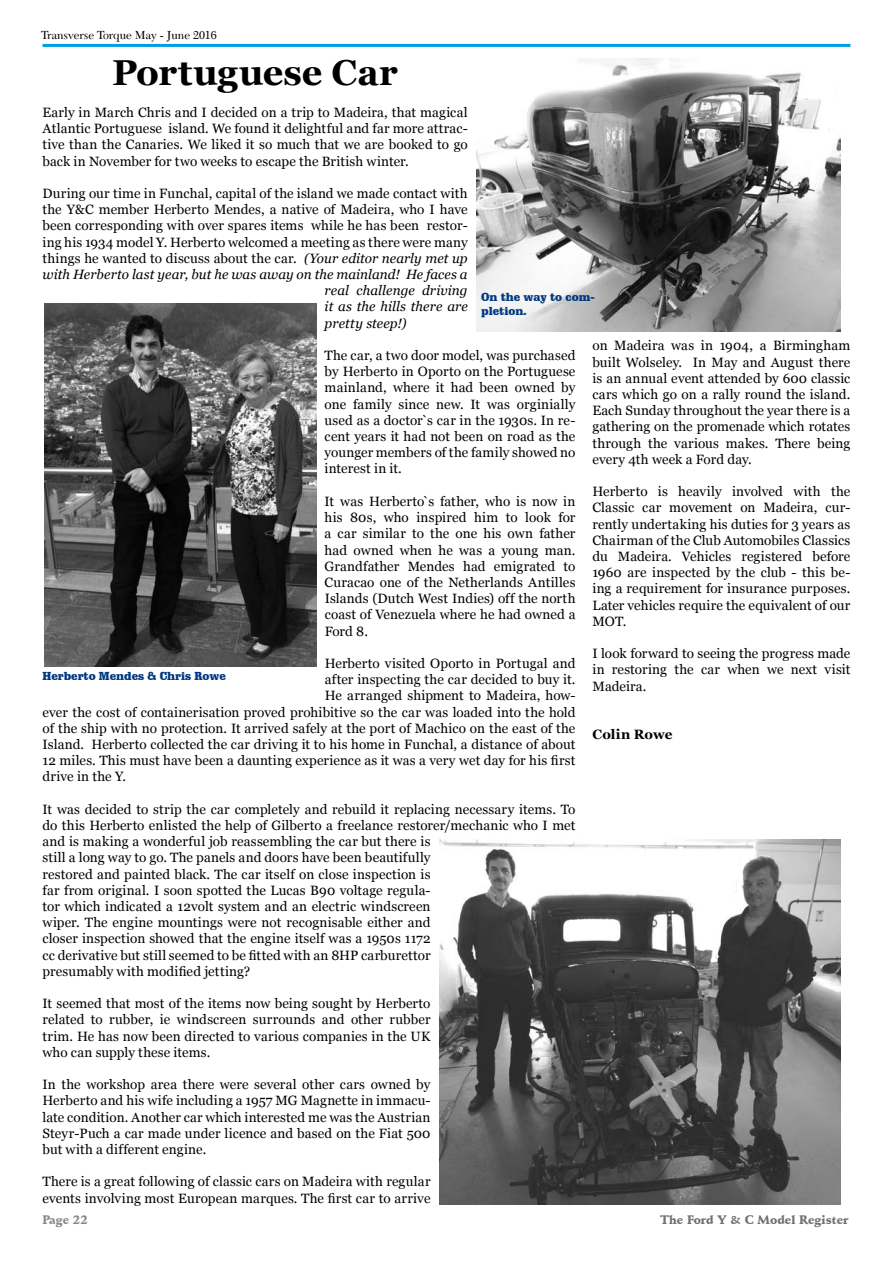
<style>
.page{position:relative;width:893px;height:1263px;background:#fff}
.page>*{position:absolute;margin:0;border:0;box-sizing:border-box;transform-origin:0 0}
.t1{font:700 36px "Georgia";color:#000}
.t2{font:13.5px/16.2px "Georgia";letter-spacing:.01em;color:#000;text-align:justify}
.t3{font:italic 13.5px "Georgia";letter-spacing:.005em;color:#000}
.t4{font:700 13.5px "Georgia";letter-spacing:.005em;color:#000}
.t5{font:12px "Transitional 511 BT";color:#000}
.t6{font:900 12px "Schneidler BT";color:#707173}
.t7{font:900 12px "Schneidler BT";color:#878889}
.t8{font:900 11.25px/13.5px "Schadow BT";color:#003882}
.s1{font-style:italic}
</style>
<div class="page">
<hr style="left:43px;top:44px;width:807px;height:3px;background:#009ee0">
<img style="left:44px;top:303px;width:272px;height:364px">
<img style="left:439px;top:840px;width:401px;height:364px">
<img style="left:476px;top:59px;width:365px;height:273px">
<p class="t5" style="left:41px;top:28px;width:177px">Transverse Torque May - June 2016</p>
<h1 class="t1" style="left:112px;top:52px;width:287px">Portuguese Car</h1>
<p class="t2" style="left:43px;top:104px;width:427px">Early in March Chris and I decided on a trip to Madeira, that magical Atlantic Portuguese island. We found it delightful and far more attrac&shy;tive than the Canaries. We liked it so much that we are booked to go back in November for two weeks to escape the British winter.</p>
<p class="t2" style="left:43px;top:185px;width:427px">During our time in Funchal, capital of the island we made contact with</p>
<p class="t2" style="left:43px;top:201px;width:427px">the Y&amp;C member Herberto Mendes, a native of Madeira, who I have</p>
<p class="t2" style="left:43px;top:218px;width:427px">been corresponding with over spares items while he has been restor-</p>
<p class="t2" style="left:43px;top:234px;width:427px">ing his 1934 model Y. Herberto welcomed a meeting as there were many</p>
<p class="t2" style="left:43px;top:250px;width:427px">things he wanted to discuss about the car. <span class="s1">(Your editor nearly met up</span></p>
<p class="t3" style="left:43px;top:267px;width:427px">with Herberto last year, but he was away on the mainland! He faces a</p>
<p class="t3" style="left:325px;top:283px;width:145px">real challenge driving</p>
<p class="t3" style="left:325px;top:299px;width:145px">it as the hills there are</p>
<p class="t3" style="left:325px;top:315px;width:84px">pretty steep!)</p>
<p class="t2" style="left:325px;top:347px;width:252px">The car, a two door model, was purchased by Herberto in Oporto on the Portuguese mainland, where it had been owned by one family since new. It was orginially used as a doctor`s car in the 1930s. In re&shy;cent years it had not been on road as the younger members of the family showed no interest in it.</p>
<p class="t2" style="left:325px;top:493px;width:252px">It was Herberto`s father, who is now in his 80s, who inspired him to look for a car similar to the one his own father had owned when he was a young man.<br>Grandfather Mendes had emigrated to Curacao one of the Netherlands Antilles Islands (Dutch West Indies) off the north coast of Venezuela where he had owned a Ford 8.</p>
<p class="t2" style="left:325px;top:655px;width:252px">Herberto visited Oporto in Portugal and</p>
<p class="t2" style="left:325px;top:671px;width:252px">after inspecting the car decided to buy it.</p>
<p class="t2" style="left:325px;top:687px;width:252px">He arranged shipment to Madeira, how-</p>
<p class="t2" style="left:43px;top:704px;width:534px">ever the cost of containerisation proved prohibitive so the car was loaded into the hold</p>
<p class="t2" style="left:43px;top:720px;width:534px">of the ship with no protection. It arrived safely at the port of Machico on the east of the</p>
<p class="t2" style="left:43px;top:736px;width:534px">Island. Herberto collected the car driving it to his home in Funchal, a distance of about</p>
<p class="t2" style="left:43px;top:752px;width:534px">12 miles. This must have been a daunting experience as it was a very wet day for his first</p>
<p class="t2" style="left:43px;top:768px;width:85px">drive in the Y.</p>
<p class="t2" style="left:43px;top:801px;width:534px;text-align:left">It was decided to strip the car completely and rebuild it replacing necessary items. To do this Herberto enlisted the help of Gilberto a freelance restorer/mechanic who I met and is making a wonderful job reassembling the car but there is<br>still a long way to go. The panels and doors have been beautifully<br>restored and painted black. The car itself on close inspection is<br>far from original. I soon spotted the Lucas B90 voltage regula-<br>tor which indicated a 12volt system and an electric windscreen<br>wiper. The engine mountings were not recognisable either and<br>closer inspection showed that the engine itself was a 1950s 1172<br>cc derivative but still seemed to be fitted with an 8HP carburettor<br>presumably with modified jetting?</p>
<p class="t2" style="left:43px;top:995px;width:390px">It seemed that most of the items now being sought by Herberto related to rubber, ie windscreen surrounds and other rubber trim. He has now been directed to various companies in the UK who can supply these items.</p>
<p class="t2" style="left:43px;top:1076px;width:390px">In the workshop area there were several other cars owned by Herberto and his wife including a 1957 MG Magnette in immacu&shy;late condition. Another car which interested me was the Austrian Steyr-Puch a car made under licence and based on the Fiat 500 but with a different engine.</p>
<p class="t2" style="left:43px;top:1173px;width:389px">There is a great following of classic cars on Madeira with regular events involving most European marques. The first car to arrive</p>
<p class="t8" style="left:481px;top:290px;width:115px">On the way to com&shy;pletion.</p>
<p class="t2" style="left:592px;top:338px;width:259px">on Madeira was in 1904, a Birmingham built Wolseley. In May and August there is an annual event attended by 600 classic cars which go on a rally round the island.<br>Each Sunday throughout the year there is a gathering on the promenade which rotates through the various makes. There being every 4th week a Ford day.</p>
<p class="t2" style="left:592px;top:483px;width:259px">Herberto is heavily involved with the Classic car movement on Madeira, cur&shy;rently undertaking his duties for 3 years as Chairman of the Club Automobiles Classics du Madeira. Vehicles registered before 1960 are inspected by the club - this be&shy;ing a requirement for insurance purposes.<br>Later vehicles require the equivalent of our MOT.</p>
<p class="t2" style="left:592px;top:645px;width:259px">I look forward to seeing the progress made in restoring the car when we next visit Madeira.</p>
<p class="t4" style="left:592px;top:727px;width:81px">Colin Rowe</p>
<p class="t8" style="left:43px;top:669px;width:185px">Herberto Mendes &amp; Chris Rowe</p>
<p class="t7" style="left:43px;top:1212px;width:47px">Page 22</p>
<p class="t6" style="left:660px;top:1212px;width:190px">The Ford Y &amp; C Model Register</p>
</div>
